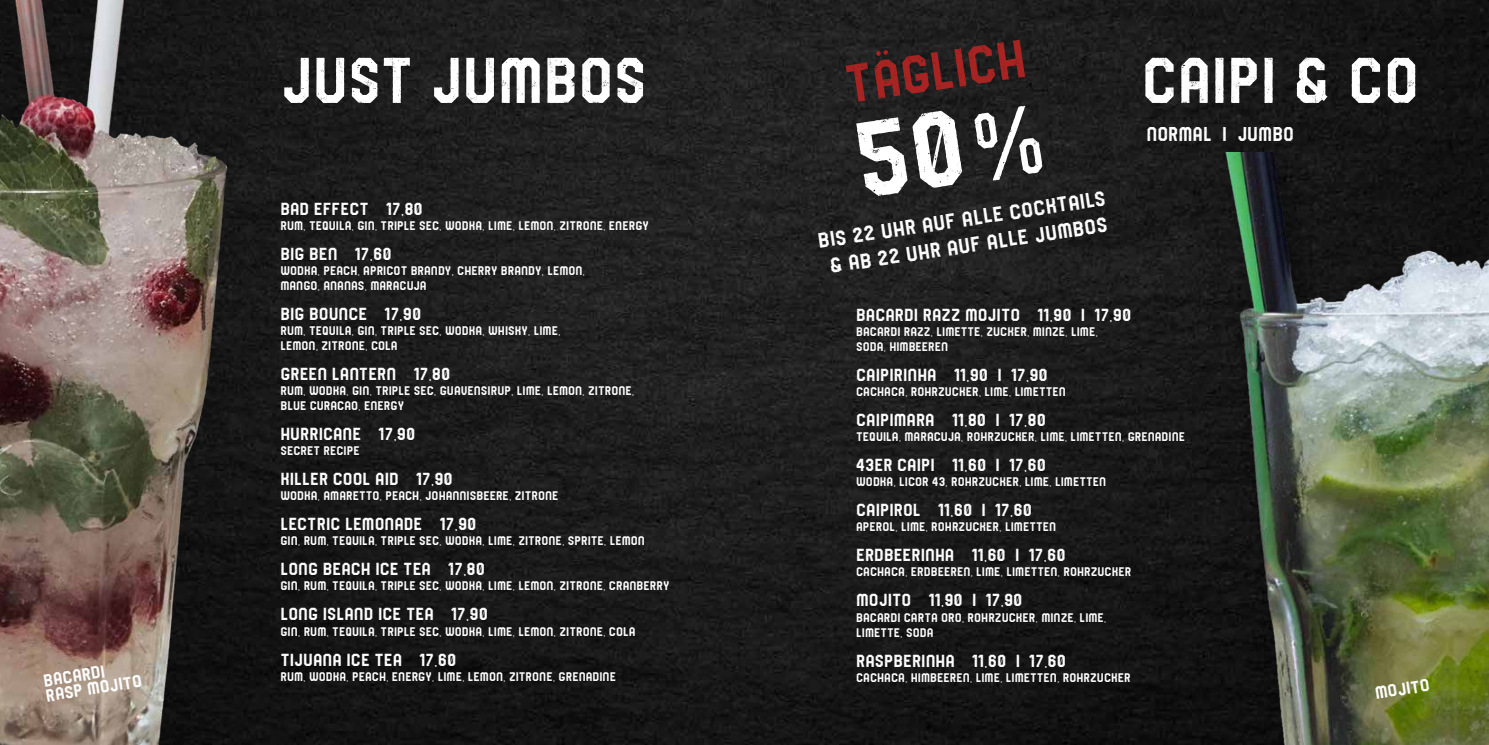
<style>
.page{position:relative;width:1489px;height:745px;background:#fff}
.page>*{position:absolute;margin:0;border:0;box-sizing:border-box;transform-origin:0 0}
.t1{font:64.75px "Douglas Calgury Block";color:#fff}
.t2{font:53.62px "Douglas Calgury Block";color:#a72422}
.t3{font:21.12px/26.4px "Douglas Calgury Block";color:#fff;text-align:center}
.t4{font:20px "Douglas Calgury Block";color:#fff}
.t5{font:17.5px/15px "Douglas Calgury Block";color:#fff}
.t6{font:12.5px/15px "Douglas Calgury Block";color:#fff}
</style>
<div class="page">
<img style="left:424px;top:0;width:1064px;height:744px">
<img style="left:0;top:0;width:424px;height:744px">
<div style="left:1214px;top:139px;width:274px;height:605px;background:#151515"></div>
<img style="left:1218px;top:152px;width:270px;height:592px">
<svg style="left:855px;top:104px;width:188px;height:94px;background:#202020"></svg>
<h3 class="t5" style="left:42px;top:672px;width:99px;rotate:-9deg">BACARDI<br>RASP MOJITO</h3>
<h1 class="t1" style="left:280px;top:36px;width:368px">JUST JUMBOS</h1>
<h3 class="t5" style="left:280px;top:201px;width:144px">BAD EFFECT 17,80</h3>
<p class="t6" style="left:280px;top:217px;width:370px">RUM, TEQUILA, GIN, TRIPLE SEC, WODKA, LIME, LEMON, ZITRONE, ENERGY</p>
<h3 class="t5" style="left:280px;top:246px;width:113px">BIG BEN 17,60</h3>
<p class="t6" style="left:280px;top:262px;width:306px">WODKA, PEACH, APRICOT BRANDY, CHERRY BRANDY, LEMON,<br>MANGO, ANANAS, MARACUJA</p>
<h3 class="t5" style="left:280px;top:306px;width:142px">BIG BOUNCE 17,90</h3>
<p class="t6" style="left:280px;top:322px;width:282px">RUM, TEQUILA, GIN, TRIPLE SEC, WODKA, WHISKY, LIME,<br>LEMON, ZITRONE, COLA</p>
<h3 class="t5" style="left:280px;top:366px;width:172px">GREEN LANTERN 17,80</h3>
<p class="t6" style="left:280px;top:382px;width:355px">RUM, WODKA, GIN, TRIPLE SEC, GUAVENSIRUP, LIME, LEMON, ZITRONE,<br>BLUE CURACAO, ENERGY</p>
<h3 class="t5" style="left:280px;top:426px;width:137px">HURRICANE 17,90</h3>
<p class="t6" style="left:280px;top:442px;width:81px">SECRET RECIPE</p>
<h3 class="t5" style="left:280px;top:471px;width:174px">KILLER COOL AID 17,90</h3>
<p class="t6" style="left:280px;top:487px;width:279px">WODKA, AMARETTO, PEACH, JOHANNISBEERE, ZITRONE</p>
<h3 class="t5" style="left:280px;top:516px;width:198px">LECTRIC LEMONADE 17,90</h3>
<p class="t6" style="left:280px;top:532px;width:366px">GIN, RUM, TEQUILA, TRIPLE SEC, WODKA, LIME, ZITRONE, SPRITE, LEMON</p>
<h3 class="t5" style="left:280px;top:561px;width:206px">LONG BEACH ICE TEA 17,80</h3>
<p class="t6" style="left:280px;top:577px;width:390px">GIN, RUM, TEQUILA, TRIPLE SEC, WODKA, LIME, LEMON, ZITRONE, CRANBERRY</p>
<h3 class="t5" style="left:280px;top:606px;width:209px">LONG ISLAND ICE TEA 17,90</h3>
<p class="t6" style="left:280px;top:622px;width:357px">GIN, RUM, TEQUILA, TRIPLE SEC, WODKA, LIME, LEMON, ZITRONE, COLA</p>
<h3 class="t5" style="left:280px;top:651px;width:177px">TIJUANA ICE TEA 17,60</h3>
<p class="t6" style="left:280px;top:667px;width:337px">RUM, WODKA, PEACH, ENERGY, LIME, LEMON, ZITRONE, GRENADINE</p>
<h2 class="t2" style="left:840px;top:48px;width:184px;rotate:-8deg">TÄGLICH</h2>
<h3 class="t3" style="left:816px;top:226px;width:292px;rotate:-8deg">BIS 22 UHR AUF ALLE COCKTAILS &amp; AB 22 UHR AUF ALLE JUMBOS</h3>
<h1 class="t1" style="left:1141px;top:36px;width:279px">CAIPI &amp; CO</h1>
<h3 class="t4" style="left:1146px;top:120px;width:149px">NORMAL I JUMBO</h3>
<h3 class="t5" style="left:856px;top:307px;width:277px">BACARDI RAZZ MOJITO 11,90 I 17,90</h3>
<p class="t6" style="left:856px;top:323px;width:243px">BACARDI RAZZ, LIMETTE, ZUCKER, MINZE, LIME,<br>SODA, HIMBEEREN</p>
<h3 class="t5" style="left:856px;top:367px;width:193px">CAIPIRINHA 11,90 I 17,90</h3>
<p class="t6" style="left:856px;top:383px;width:211px">CACHACA, ROHRZUCKER, LIME, LIMETTEN</p>
<h3 class="t5" style="left:856px;top:412px;width:191px">CAIPIMARA 11,80 I 17,80</h3>
<p class="t6" style="left:856px;top:428px;width:330px">TEQUILA, MARACUJA, ROHRZUCKER, LIME, LIMETTEN, GRENADINE</p>
<h3 class="t5" style="left:856px;top:457px;width:191px">43ER CAIPI 11,60 I 17,60</h3>
<p class="t6" style="left:856px;top:473px;width:251px">WODKA, LICOR 43, ROHRZUCKER, LIME, LIMETTEN</p>
<h3 class="t5" style="left:856px;top:502px;width:177px">CAIPIROL 11,60 I 17,60</h3>
<p class="t6" style="left:856px;top:518px;width:201px">APEROL, LIME, ROHRZUCKER, LIMETTEN</p>
<h3 class="t5" style="left:856px;top:547px;width:211px">ERDBEERINHA 11,60 I 17,60</h3>
<p class="t6" style="left:856px;top:563px;width:277px">CACHACA, ERDBEEREN, LIME, LIMETTEN, ROHRZUCKER</p>
<h3 class="t5" style="left:856px;top:592px;width:168px">MOJITO 11,90 I 17,90</h3>
<p class="t6" style="left:856px;top:608px;width:252px">BACARDI CARTA ORO, ROHRZUCKER, MINZE, LIME,<br>LIMETTE, SODA</p>
<h3 class="t5" style="left:856px;top:652px;width:211px">RASPBERINHA 11,60 I 17,60</h3>
<p class="t6" style="left:856px;top:668px;width:276px">CACHACA, HIMBEEREN, LIME, LIMETTEN, ROHRZUCKER</p>
<h3 class="t5" style="left:1373px;top:684px;width:57px;rotate:-9deg">MOJITO</h3>
</div>
